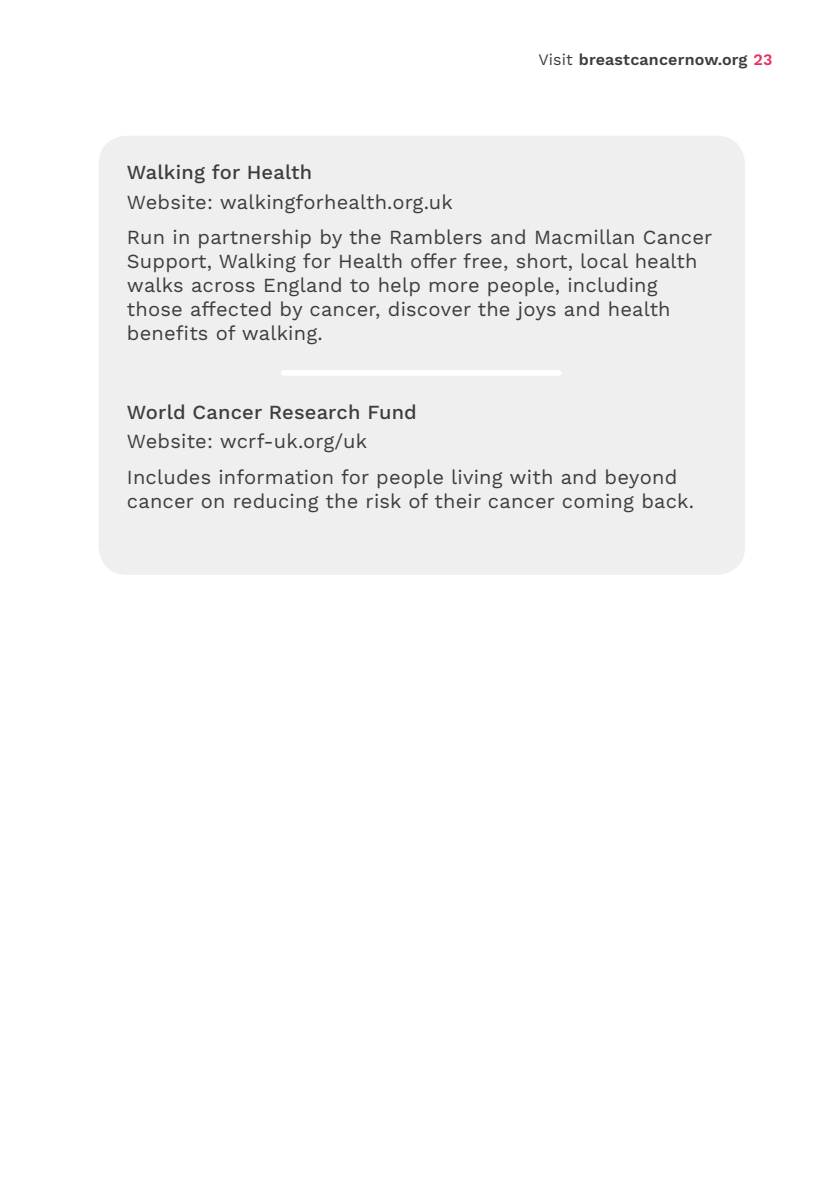
<style>
.page{position:relative;width:840px;height:1191px;background:#fff}
.page>*{position:absolute;margin:0;border:0;box-sizing:border-box;transform-origin:0 0}
.t1{font:20px/24px "Work Sans";letter-spacing:.01em;color:#3d3d3c}
.t2{font:500 20px "Work Sans";letter-spacing:.01em;color:#3d3d3c}
.t3{font:600 16px "Work Sans";letter-spacing:.01em;color:#3d3d3c}
.s1{font-weight:400}
.s2{color:#e73060}
</style>
<div class="page">
<div style="left:99px;top:136px;width:645px;height:439px;background:#efefef;border-radius:28px"></div>
<svg style="left:281px;top:370px;width:280px;height:5px"></svg>
<p class="t3" style="left:538px;top:50px;width:235px"><span class="s1">Visit</span> breastcancernow.org <span class="s2">23</span></p>
<p class="t2" style="left:127px;top:161px;width:187px">Walking for Health</p>
<p class="t1" style="left:127px;top:185px;width:586px;line-height:35.4px">Website: walkingforhealth.org.uk<br>Run in partnership by the Ramblers and Macmillan Cancer</p>
<p class="t1" style="left:127px;top:250px;width:571px">Support, Walking for Health offer free, short, local health walks across England to help more people, including those affected by cancer, discover the joys and health benefits of walking.</p>
<p class="t2" style="left:127px;top:400px;width:291px">World Cancer Research Fund</p>
<p class="t1" style="left:127px;top:425px;width:551px;line-height:35.4px">Website: wcrf-uk.org/uk<br>Includes information for people living with and beyond</p>
<p class="t1" style="left:127px;top:490px;width:568px">cancer on reducing the risk of their cancer coming back.</p>
</div>
